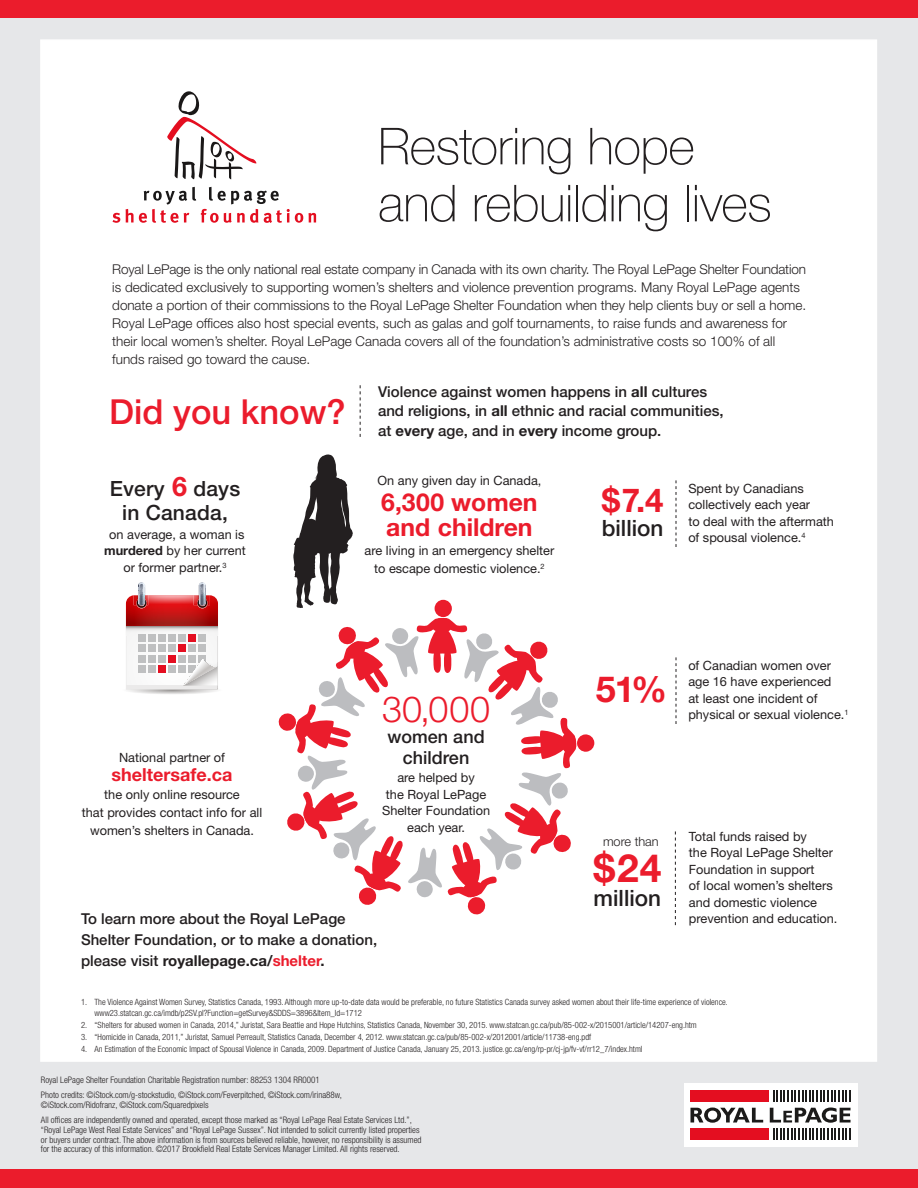
<style>
.page{position:relative;width:918px;height:1188px;background:#e6e7e9}
.page>*{position:absolute;margin:0;border:0;box-sizing:border-box;transform-origin:0 0}
.Header_-_Medium{font:100 51px/57px "Helvetica Neue LT Std";letter-spacing:-.01em;color:#231f20}
.vol8_-_Text_Article{font:700 39px "Helvetica Neue LT Std";color:#eb1c2c}
.vol8_-_Text_Article-2{font:300 36px "Helvetica Neue LT Std";color:#eb1c2c}
.vol8_-_Text_Article-3{font:700 36px "Helvetica Neue LT Std";color:#eb1c2c}
.vol8_-_Text_Article-4{font:500 34.5px "Helvetica Neue LT Std";color:#eb1c2c}
.vol8_-_Text_Article-5{font:700 33px "Helvetica Neue LT Std";color:#eb1c2c}
.vol8_-_Text_Article-6{font:700 24.75px/25.5px "Helvetica Neue LT Std";color:#eb1c2c}
.vol8_-_Text_Article-7{font:500 22.5px "Helvetica Neue LT Std";color:#231f20}
.vol8_-_Text_Article-8{font:500 21px "Helvetica Neue LT Std";letter-spacing:.01em;color:#231f20}
.vol8_-_Text_Article-9{font:500 18px/21px "Helvetica Neue LT Std";color:#231f20;text-align:center}
.vol8_-_Text_Article-10{font:700 18px "Helvetica Neue LT Std";color:#eb1c2c}
.vol8_-_Text_Article-11{font:500 15px/19.5px "Helvetica Neue LT Std";color:#231f20}
.vol8_-_Text_Article-12{font:300 13.5px/18px "Helvetica Neue LT Std";color:#231f20}
.vol8_-_Text_Article-13{font:12.75px/16.5px "Helvetica Neue LT Std";color:#231f20;text-align:center}
.vol8_-_Text_Article-14{font:300 12.75px "Helvetica Neue LT Std";color:#231f20}
.Disclaimer{font:300 condensed 9px/9.8px "Helvetica Neue LT Std";color:#231f20}
.vol8_-_Text_Article-15{font:300 condensed 8.7px/10.4px "Helvetica Neue LT Std";color:#231f20}
.s1{font-weight:700}
.s2{font-weight:700;font-size:27px;color:#eb1c2c}
.s3{font-weight:700;color:#eb1c2c}
</style>
<div class="page">
<div style="left:40px;top:39px;width:837px;height:1023px;background:#fff"></div>
<svg style="left:113px;top:213px;width:7px;height:10px"></svg>
<svg style="left:126px;top:187px;width:190px;height:36px"></svg>
<svg style="left:167px;top:91px;width:90px;height:89px"></svg>
<svg style="left:360px;top:385px;width:1px;height:52px"></svg>
<svg style="left:293px;top:454px;width:60px;height:154px"></svg>
<svg style="left:676px;top:480px;width:1px;height:67px"></svg>
<svg style="left:675px;top:831px;width:1px;height:94px"></svg>
<img style="left:126px;top:595px;width:92px;height:32px">
<svg style="left:193px;top:582px;width:18px;height:26px"></svg>
<svg style="left:134px;top:582px;width:14px;height:26px"></svg>
<svg style="left:126px;top:627px;width:92px;height:67px"></svg>
<div style="left:577px;top:734px;width:18px;height:18px;background:#eb1c2c;border-radius:50%"></div>
<div style="left:435px;top:600px;width:17px;height:17px;background:#eb1c2c;border-radius:50%"></div>
<svg style="left:278px;top:618px;width:299px;height:297px"></svg>
<svg style="left:676px;top:657px;width:1px;height:67px"></svg>
<div style="left:684px;top:1083px;width:173px;height:64px;background:#fff"></div>
<svg style="left:690px;top:1108px;width:73px;height:15px"></svg>
<svg style="left:770px;top:1108px;width:81px;height:15px"></svg>
<div style="left:690px;top:1090px;width:79px;height:12px;background:#e40e20"></div>
<svg style="left:773px;top:1090px;width:78px;height:12px"></svg>
<div style="left:690px;top:1129px;width:79px;height:11px;background:#e40e20"></div>
<svg style="left:773px;top:1129px;width:78px;height:11px"></svg>
<div style="left:0;top:1169px;width:918px;height:19px;background:#eb1c2c"></div>
<div style="left:0;top:0;width:918px;height:18px;background:#eb1c2c"></div>
<p class="Header_-_Medium" style="left:378px;top:118px;width:395px">Restoring hope and rebuilding lives</p>
<p class="vol8_-_Text_Article-12" style="left:112px;top:260px;width:695px">Royal LePage is the only national real estate company in Canada with its own charity. The Royal LePage Shelter Foundation is dedicated exclusively to supporting women’s shelters and violence prevention programs. Many Royal LePage agents donate a portion of their commissions to the Royal LePage Shelter Foundation when they help clients buy or sell a home.<br>Royal LePage offices also host special events, such as galas and golf tournaments, to raise funds and awareness for their local women’s shelter. Royal LePage Canada covers all of the foundation’s administrative costs so 100% of all funds raised go toward the cause.</p>
<p class="vol8_-_Text_Article-4" style="left:109px;top:391px;width:238px">Did you know?</p>
<p class="vol8_-_Text_Article-11" style="left:378px;top:382px;width:347px">Violence against women happens in <span class="s1">all</span> cultures and religions, in <span class="s1">all</span> ethnic and racial communities, at <span class="s1">every</span> age, and in <span class="s1">every</span> income group.</p>
<p class="vol8_-_Text_Article-8" style="left:110px;top:476px;width:132px">Every <span class="s2">6</span> days</p>
<p class="vol8_-_Text_Article-8" style="left:122px;top:500px;width:107px">in Canada,</p>
<p class="vol8_-_Text_Article-13" style="left:104px;top:526px;width:143px">on average, a woman is <span class="s1">murdered</span> by her current or former partner.<sup>3</sup></p>
<p class="vol8_-_Text_Article-13" style="left:119px;top:749px;width:108px">National partner of</p>
<p class="vol8_-_Text_Article-10" style="left:112px;top:764px;width:122px">sheltersafe.ca</p>
<p class="vol8_-_Text_Article-13" style="left:82px;top:785px;width:182px;line-height:18px">the only online resource<br>that provides contact info for all women’s shelters in Canada.</p>
<p class="vol8_-_Text_Article-13" style="left:378px;top:472px;width:165px">On any given day in Canada,</p>
<p class="vol8_-_Text_Article-6" style="left:381px;top:489px;width:158px">6,300 women and children</p>
<p class="vol8_-_Text_Article-13" style="left:365px;top:541px;width:191px;line-height:18px">are living in an emergency shelter to escape domestic violence.<sup>2</sup></p>
<p class="vol8_-_Text_Article-2" style="left:382px;top:688px;width:110px">30,000</p>
<p class="vol8_-_Text_Article-9" style="left:388px;top:726px;width:99px">women and children</p>
<p class="vol8_-_Text_Article-13" style="left:397px;top:769px;width:79px">are helped by</p>
<p class="vol8_-_Text_Article-13" style="left:382px;top:786px;width:110px">the Royal LePage<br>Shelter Foundation each year.</p>
<p class="vol8_-_Text_Article-11" style="left:81px;top:908px;width:298px;line-height:21px">To learn more about the Royal LePage<br>Shelter Foundation, or to make a donation, please visit <span class="s1">royallepage.ca/</span><span class="s3">shelter</span><span class="s1">.</span></p>
<p class="vol8_-_Text_Article-5" style="left:602px;top:480px;width:63px">$7.4</p>
<p class="vol8_-_Text_Article-7" style="left:602px;top:515px;width:63px">billion</p>
<p class="vol8_-_Text_Article-13" style="left:688px;top:480px;width:147px;text-align:left">Spent by Canadians collectively each year<br>to deal with the aftermath of spousal violence.<sup>4</sup></p>
<p class="vol8_-_Text_Article-3" style="left:596px;top:667px;width:73px">51%</p>
<p class="vol8_-_Text_Article-13" style="left:688px;top:657px;width:162px;text-align:left">of Canadian women over age 16 have experienced<br>at least one incident of physical or sexual violence.<sup>1</sup></p>
<p class="vol8_-_Text_Article-14" style="left:603px;top:834px;width:57px">more than</p>
<p class="vol8_-_Text_Article" style="left:594px;top:844px;width:69px">$24</p>
<p class="vol8_-_Text_Article-7" style="left:594px;top:885px;width:69px">million</p>
<p class="vol8_-_Text_Article-13" style="left:689px;top:828px;width:150px;text-align:left">Total funds raised by<br>the Royal LePage Shelter<br>Foundation in support<br>of local women’s shelters and domestic violence prevention and education.</p>
<p class="vol8_-_Text_Article-15" style="left:94px;top:997px;width:635px;text-indent:-14px">1. The Violence Against Women Survey, Statistics Canada, 1993. Although more up-to-date data would be preferable, no future Statistics Canada survey asked women about their life-time experience of violence. www23.statcan.gc.ca/imdb/p2SV.pl?Function=getSurvey&amp;SDDS=3896&amp;Item_Id=1712</p>
<p class="vol8_-_Text_Article-15" style="left:81px;top:1019px;width:617px">2. “Shelters for abused women in Canada, 2014,” Juristat, Sara Beattie and Hope Hutchins, Statistics Canada, November 30, 2015. www.statcan.gc.ca/pub/85-002-x/2015001/article/14207-eng.htm</p>
<p class="vol8_-_Text_Article-15" style="left:81px;top:1031px;width:512px">3. “Homicide in Canada, 2011,” Juristat, Samuel Perreault, Statistics Canada, December 4, 2012. www.statcan.gc.ca/pub/85-002-x/2012001/article/11738-eng.pdf</p>
<p class="vol8_-_Text_Article-15" style="left:81px;top:1043px;width:563px">4. An Estimation of the Economic Impact of Spousal Violence in Canada, 2009. Department of Justice Canada, January 25, 2013. justice.gc.ca/eng/rp-pr/cj-jp/fv-vf/rr12_7/index.html</p>
<p class="Disclaimer" style="left:41px;top:1075px;width:280px">Royal LePage Shelter Foundation Charitable Registration number: 88253 1304 RR0001</p>
<p class="Disclaimer" style="left:41px;top:1090px;width:303px">Photo credits: ©iStock.com/g-stockstudio, ©iStock.com/Feverpitched, ©iStock.com/irina88w, ©iStock.com/Ridofranz, ©iStock.com/Squaredpixels</p>
<p class="Disclaimer" style="left:41px;top:1115px;width:382px">All offices are independently owned and operated, except those marked as “Royal LePage Real Estate Services Ltd.”, “Royal LePage West Real Estate Services” and “Royal LePage Sussex”. Not intended to solicit currently listed properties or buyers under contract. The above information is from sources believed reliable, however, no responsibility is assumed for the accuracy of this information. ©2017 Brookfield Real Estate Services Manager Limited. All rights reserved.</p>
</div>
